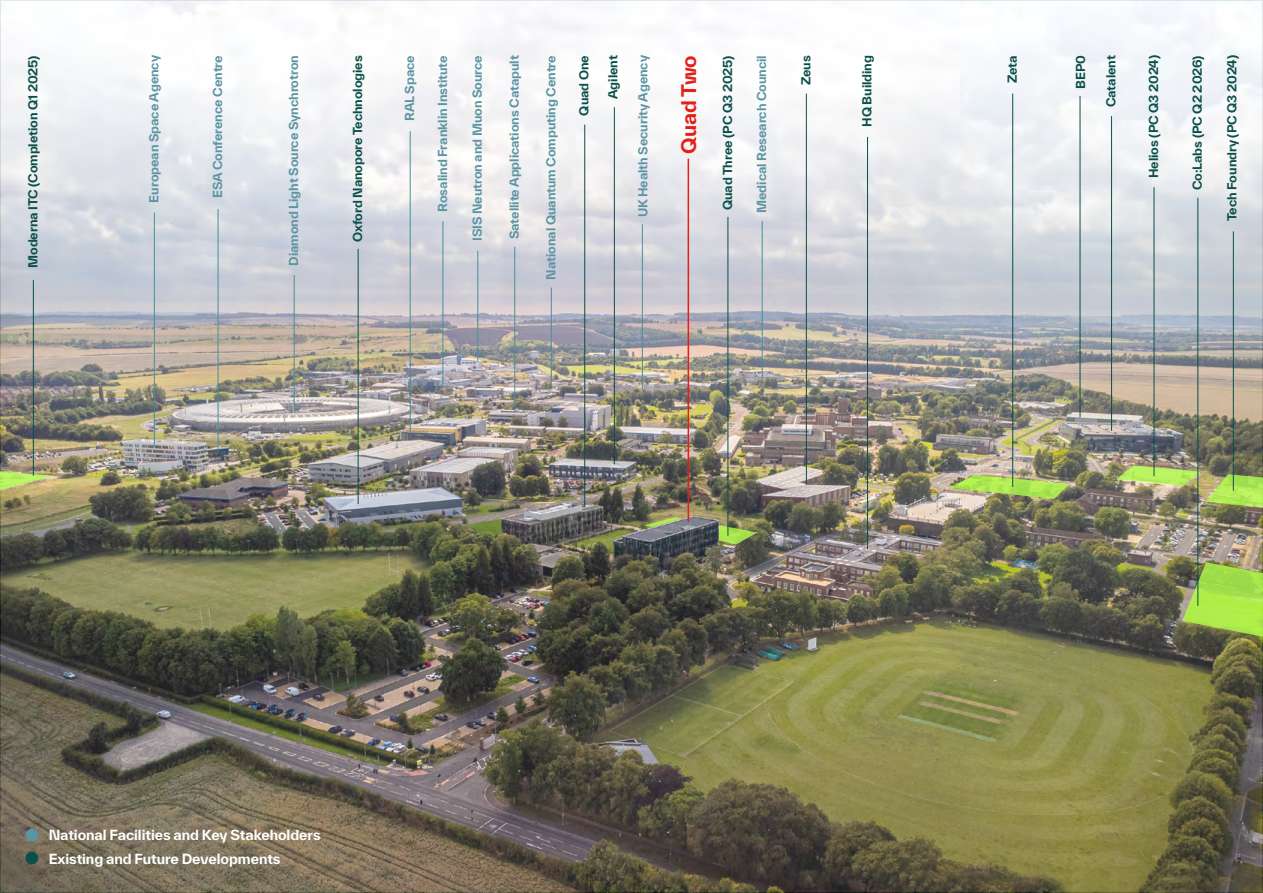
<style>
.page{position:relative;width:1263px;height:893px;background:#fff}
.page>*{position:absolute;margin:0;border:0;box-sizing:border-box;transform-origin:0 0}
.t1{font:700 19.5px "TWK Everett";letter-spacing:-.005em;color:#e41f18}
.t2{font:700 13.5px/24px "TWK Everett";letter-spacing:-.005em;color:#fff}
.t3{font:700 12px "TWK Everett";letter-spacing:-.005em;color:#5b94a3}
.t4{font:700 12px "TWK Everett";letter-spacing:-.005em;color:#0a4f49}
</style>
<div class="page">
<img style="left:0;top:0;width:1263px;height:893px">
<svg style="left:0;top:471px;width:54px;height:19px"></svg>
<svg style="left:950px;top:475px;width:119px;height:24px;background:#a9c668"></svg>
<svg style="left:1182px;top:562px;width:81px;height:75px;background:#9bc64e"></svg>
<img style="left:1116px;top:465px;width:147px;height:42px">
<svg style="left:644px;top:517px;width:38px;height:10px"></svg>
<svg style="left:719px;top:525px;width:38px;height:19px"></svg>
<hr style="left:154px;top:213px;width:1px;height:233px;background:#4b8e9d">
<hr style="left:33px;top:280px;width:1px;height:196px;background:#0a4f49">
<hr style="left:218px;top:209px;width:1px;height:242px;background:#4b8e9d">
<hr style="left:294px;top:275px;width:1px;height:136px;background:#4b8e9d">
<hr style="left:358px;top:249px;width:1px;height:255px;background:#0a4f49">
<hr style="left:410px;top:131px;width:1px;height:302px;background:#4b8e9d">
<hr style="left:442px;top:221px;width:1px;height:166px;background:#4b8e9d">
<hr style="left:477px;top:251px;width:1px;height:110px;background:#4b8e9d">
<hr style="left:514px;top:247px;width:1px;height:165px;background:#4b8e9d">
<hr style="left:551px;top:288px;width:1px;height:97px;background:#4b8e9d">
<hr style="left:584px;top:125px;width:1px;height:382px;background:#0a4f49">
<hr style="left:614px;top:107px;width:1px;height:357px;background:#0a4f49">
<hr style="left:642px;top:224px;width:1px;height:166px;background:#4b8e9d">
<hr style="left:688px;top:159px;width:1px;height:363px;background:#e41f18">
<hr style="left:727px;top:217px;width:1px;height:319px;background:#0a4f49">
<hr style="left:762px;top:221px;width:1px;height:157px;background:#4b8e9d">
<hr style="left:806px;top:94px;width:1px;height:391px;background:#0a4f49">
<hr style="left:867px;top:137px;width:1px;height:412px;background:#0a4f49">
<hr style="left:1012px;top:94px;width:1px;height:393px;background:#0a4f49">
<hr style="left:1080px;top:96px;width:1px;height:321px;background:#0a4f49">
<hr style="left:1154px;top:187px;width:1px;height:289px;background:#0a4f49">
<hr style="left:1233px;top:231px;width:1px;height:260px;background:#0a4f49">
<hr style="left:1197px;top:198px;width:1px;height:408px;background:#0a4f49">
<hr style="left:1111px;top:116px;width:1px;height:315px;background:#0a4f49">
<div style="left:26px;top:829px;width:12px;height:12px;background:#5b94a3;border-radius:50%"></div>
<div style="left:26px;top:852px;width:12px;height:12px;background:#0a4f49;border-radius:50%"></div>
<p class="t4" style="left:24px;top:268px;width:214px;rotate:-90deg">Moderna ITC (Completion Q1 2025)</p>
<p class="t3" style="left:209px;top:198px;width:145px;rotate:-90deg">ESA Conference Centre</p>
<p class="t3" style="left:285px;top:266px;width:212px;rotate:-90deg">Diamond Light Source Synchrotron</p>
<p class="t4" style="left:575px;top:116px;width:62px;rotate:-90deg">Quad One</p>
<p class="t4" style="left:604px;top:99px;width:45px;rotate:-90deg">Agilent</p>
<p class="t3" style="left:634px;top:217px;width:164px;rotate:-90deg">UK Health Security Agency</p>
<h1 class="t1" style="left:675px;top:154px;width:100px;rotate:-90deg">Quad Two</h1>
<p class="t4" style="left:719px;top:210px;width:157px;rotate:-90deg">Quad Three (PC Q3 2025)</p>
<p class="t3" style="left:753px;top:213px;width:159px;rotate:-90deg">Medical Research Council</p>
<p class="t4" style="left:797px;top:85px;width:31px;rotate:-90deg">Zeus</p>
<p class="t4" style="left:858px;top:127px;width:73px;rotate:-90deg">HQ Building</p>
<p class="t4" style="left:1004px;top:83px;width:29px;rotate:-90deg">Zeta</p>
<p class="t4" style="left:1145px;top:178px;width:124px;rotate:-90deg">Helios (PC Q3 2024)</p>
<p class="t4" style="left:1223px;top:221px;width:167px;rotate:-90deg">Tech Foundry (PC Q3 2024)</p>
<p class="t3" style="left:145px;top:203px;width:149px;rotate:-90deg">European Space Agency</p>
<p class="t4" style="left:1102px;top:107px;width:54px;rotate:-90deg">Catalent</p>
<p class="t4" style="left:349px;top:242px;width:188px;rotate:-90deg">Oxford Nanopore Technologies</p>
<p class="t3" style="left:401px;top:121px;width:67px;rotate:-90deg">RAL Space</p>
<p class="t3" style="left:434px;top:212px;width:158px;rotate:-90deg">Rosalind Franklin Institute</p>
<p class="t3" style="left:469px;top:241px;width:187px;rotate:-90deg">ISIS Neutron and Muon Source</p>
<p class="t3" style="left:506px;top:239px;width:186px;rotate:-90deg">Satellite Applications Catapult</p>
<p class="t3" style="left:542px;top:280px;width:226px;rotate:-90deg">National Quantum Computing Centre</p>
<p class="t4" style="left:1072px;top:89px;width:35px;rotate:-90deg">BEP0</p>
<p class="t4" style="left:1189px;top:190px;width:137px;rotate:-90deg">Co:Labs (PC Q2 2026)</p>
<p class="t2" style="left:49px;top:823px;width:273px">National Facilities and Key Stakeholders<br>Existing and Future Developments</p>
</div>
